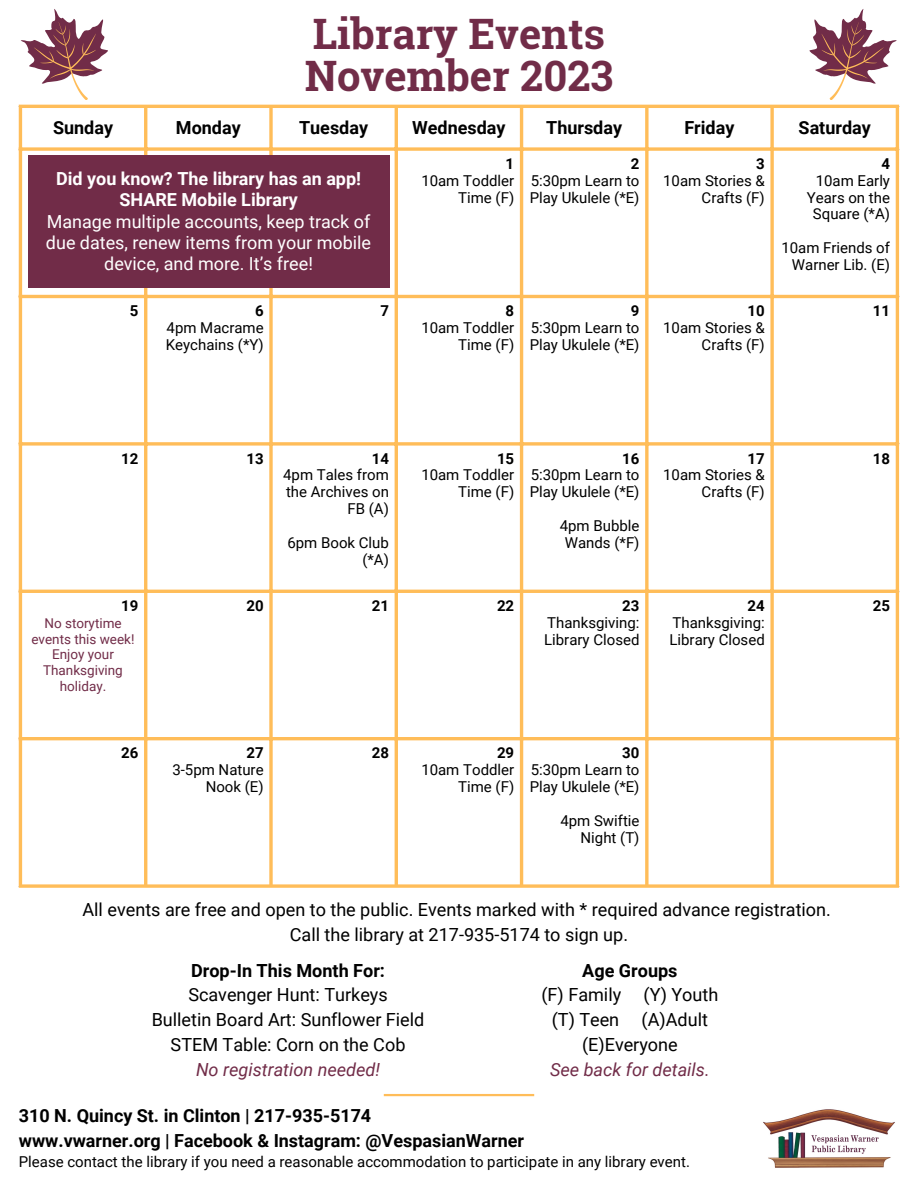
<style>
.page{position:relative;width:918px;height:1188px;background:#fff}
.page>*{position:absolute;margin:0;border:0;box-sizing:border-box;transform-origin:0 0}
.t1{font:700 42px "Roboto Slab";color:#712c48}
.t2{font:18px "Roboto";color:#000}
.t3{font:700 18px "Roboto";color:#000}
.t4{font:18px/21.3px "Roboto";color:#fff;text-align:center}
.t5{font:700 18px "Roboto";color:#fff}
.t6{font:italic 18px "Roboto";color:#712c48}
.t7{font:15px/16.8px "Roboto";color:#000;text-align:right}
.t8{font:700 15px "Roboto";color:#000}
.t9{font:13.5px/15.8px "Roboto";color:#712c48;text-align:center}
</style>
<div class="page">
<hr style="left:19px;top:108px;width:3px;height:776px;background:#ffbd59">
<hr style="left:144px;top:108px;width:3px;height:776px;background:#ffbd59">
<svg style="left:269px;top:108px;width:4px;height:776px;fill:#ffbd59"></svg>
<hr style="left:395px;top:108px;width:3px;height:776px;background:#ffbd59">
<hr style="left:520px;top:108px;width:3px;height:776px;background:#ffbd59">
<svg style="left:645px;top:108px;width:4px;height:776px;fill:#ffbd59"></svg>
<svg style="left:770px;top:108px;width:4px;height:776px;fill:#ffbd59"></svg>
<hr style="left:896px;top:108px;width:3px;height:776px;background:#ffbd59">
<hr style="left:19px;top:105px;width:880px;height:3px;background:#ffbd59">
<svg style="left:22px;top:147px;width:874px;height:4px;fill:#ffbd59"></svg>
<hr style="left:19px;top:295px;width:880px;height:3px;background:#ffbd59">
<svg style="left:22px;top:442px;width:874px;height:4px;fill:#ffbd59"></svg>
<hr style="left:19px;top:590px;width:880px;height:3px;background:#ffbd59">
<hr style="left:19px;top:737px;width:880px;height:3px;background:#ffbd59">
<svg style="left:19px;top:884px;width:880px;height:4px;fill:#ffbd59"></svg>
<img style="left:763px;top:1109px;width:132px;height:59px">
<hr style="left:384px;top:1094px;width:150px;height:2px;background:#ffbd59">
<svg style="left:21px;top:9px;width:87px;height:91px"></svg>
<div style="left:28px;top:155px;width:361px;height:133px;background:#712c48"></div>
<svg style="left:809px;top:9px;width:88px;height:91px"></svg>
<p class="t1" style="left:313px;top:5px;width:294px">Library Events</p>
<p class="t1" style="left:305px;top:47px;width:310px">November 2023</p>
<p class="t3" style="left:53px;top:117px;width:61px">Sunday</p>
<p class="t3" style="left:176px;top:117px;width:66px">Monday</p>
<p class="t3" style="left:299px;top:117px;width:70px">Tuesday</p>
<p class="t3" style="left:412px;top:117px;width:95px">Wednesday</p>
<p class="t3" style="left:546px;top:117px;width:77px">Thursday</p>
<p class="t3" style="left:684px;top:117px;width:51px">Friday</p>
<p class="t3" style="left:799px;top:117px;width:74px">Saturday</p>
<p class="t7" style="left:421px;top:172px;width:94px">10am Toddler<br>Time (F)</p>
<p class="t8" style="left:631px;top:155px;width:10px">2</p>
<p class="t8" style="left:756px;top:155px;width:10px">3</p>
<p class="t8" style="left:506px;top:155px;width:10px">1</p>
<p class="t8" style="left:881px;top:155px;width:10px">4</p>
<p class="t7" style="left:807px;top:172px;width:85px;text-align:center">10am Early<br>Years on the<br>Square (*A)</p>
<p class="t5" style="left:56px;top:168px;width:307px">Did you know? The library has an app!</p>
<p class="t5" style="left:120px;top:190px;width:180px">SHARE Mobile Library</p>
<p class="t4" style="left:46px;top:211px;width:327px">Manage multiple accounts, keep track of due dates, renew items from your mobile device, and more. It’s free!</p>
<p class="t7" style="left:530px;top:172px;width:111px;text-align:left">5:30pm Learn to<br>Play Ukulele (*E)</p>
<p class="t7" style="left:663px;top:172px;width:103px">10am Stories &amp;<br>Crafts (F)</p>
<p class="t7" style="left:781px;top:240px;width:110px">10am Friends of<br>Warner Lib. (E)</p>
<p class="t8" style="left:130px;top:302px;width:10px">5</p>
<p class="t8" style="left:255px;top:302px;width:10px">6</p>
<p class="t8" style="left:380px;top:302px;width:10px">7</p>
<p class="t7" style="left:166px;top:320px;width:99px;text-align:left">4pm Macrame<br>Keychains (*Y)</p>
<p class="t8" style="left:506px;top:302px;width:10px">8</p>
<p class="t7" style="left:421px;top:320px;width:94px">10am Toddler<br>Time (F)</p>
<p class="t8" style="left:631px;top:302px;width:10px">9</p>
<p class="t7" style="left:530px;top:320px;width:111px;text-align:left">5:30pm Learn to<br>Play Ukulele (*E)</p>
<p class="t8" style="left:748px;top:302px;width:19px">10</p>
<p class="t8" style="left:873px;top:302px;width:19px">11</p>
<p class="t7" style="left:663px;top:320px;width:103px">10am Stories &amp;<br>Crafts (F)</p>
<p class="t8" style="left:121px;top:450px;width:19px">12</p>
<p class="t8" style="left:246px;top:450px;width:19px">13</p>
<p class="t8" style="left:372px;top:450px;width:19px">14</p>
<p class="t7" style="left:283px;top:467px;width:107px">4pm Tales from the Archives on<br>FB (A)</p>
<p class="t8" style="left:497px;top:450px;width:19px">15</p>
<p class="t7" style="left:421px;top:467px;width:94px">10am Toddler<br>Time (F)</p>
<p class="t8" style="left:622px;top:450px;width:19px">16</p>
<p class="t7" style="left:530px;top:467px;width:111px;text-align:left">5:30pm Learn to<br>Play Ukulele (*E)</p>
<p class="t8" style="left:748px;top:450px;width:19px">17</p>
<p class="t7" style="left:663px;top:467px;width:103px">10am Stories &amp;<br>Crafts (F)</p>
<p class="t8" style="left:873px;top:450px;width:19px">18</p>
<p class="t7" style="left:287px;top:534px;width:103px">6pm Book Club (*A)</p>
<p class="t7" style="left:560px;top:518px;width:81px;text-align:center">4pm Bubble<br>Wands (*F)</p>
<p class="t8" style="left:121px;top:597px;width:19px">19</p>
<p class="t8" style="left:246px;top:597px;width:19px">20</p>
<p class="t8" style="left:372px;top:597px;width:19px">21</p>
<p class="t8" style="left:497px;top:597px;width:19px">22</p>
<p class="t9" style="left:31px;top:615px;width:105px">No storytime events this week!<br>Enjoy your<br>Thanksgiving holiday.</p>
<p class="t8" style="left:622px;top:597px;width:19px">23</p>
<p class="t8" style="left:748px;top:597px;width:19px">24</p>
<p class="t7" style="left:669px;top:614px;width:97px;text-align:left">Thanksgiving:<br>Library Closed</p>
<p class="t7" style="left:544px;top:614px;width:97px;text-align:left">Thanksgiving:<br>Library Closed</p>
<p class="t8" style="left:873px;top:597px;width:19px">25</p>
<p class="t8" style="left:121px;top:744px;width:19px">26</p>
<p class="t8" style="left:246px;top:744px;width:19px">27</p>
<p class="t8" style="left:372px;top:744px;width:19px">28</p>
<p class="t7" style="left:172px;top:762px;width:93px">3-5pm Nature<br>Nook (E)</p>
<p class="t8" style="left:497px;top:744px;width:19px">29</p>
<p class="t7" style="left:421px;top:762px;width:94px">10am Toddler<br>Time (F)</p>
<p class="t8" style="left:622px;top:744px;width:19px">30</p>
<p class="t7" style="left:530px;top:762px;width:111px;text-align:left">5:30pm Learn to<br>Play Ukulele (*E)</p>
<p class="t7" style="left:560px;top:812px;width:81px">4pm Swiftie<br>Night (T)</p>
<p class="t2" style="left:82px;top:899px;width:750px">All events are free and open to the public. Events marked with * required advance registration.</p>
<p class="t2" style="left:290px;top:924px;width:340px">Call the library at 217-935-5174 to sign up.</p>
<p class="t3" style="left:582px;top:960px;width:97px">Age Groups</p>
<p class="t2" style="left:541px;top:985px;width:178px">(F) Family (Y) Youth</p>
<p class="t2" style="left:552px;top:1009px;width:158px">(T) Teen (A)Adult</p>
<p class="t2" style="left:582px;top:1034px;width:97px">(E)Everyone</p>
<p class="t6" style="left:550px;top:1059px;width:161px">See back for details.</p>
<p class="t3" style="left:191px;top:960px;width:195px">Drop-In This Month For:</p>
<p class="t2" style="left:188px;top:985px;width:201px">Scavenger Hunt: Turkeys</p>
<p class="t2" style="left:152px;top:1009px;width:274px">Bulletin Board Art: Sunflower Field</p>
<p class="t2" style="left:171px;top:1034px;width:236px">STEM Table: Corn on the Cob</p>
<p class="t6" style="left:196px;top:1059px;width:185px">No registration needed!</p>
<p class="t3" style="left:19px;top:1105px;width:354px">310 N. Quincy St. in Clinton | 217-935-5174</p>
<p class="t3" style="left:19px;top:1130px;width:507px">www.vwarner.org | Facebook &amp; Instagram: @VespasianWarner</p>
<p class="t7" style="left:19px;top:1153px;width:673px">Please contact the library if you need a reasonable accommodation to participate in any library event.</p>
</div>
